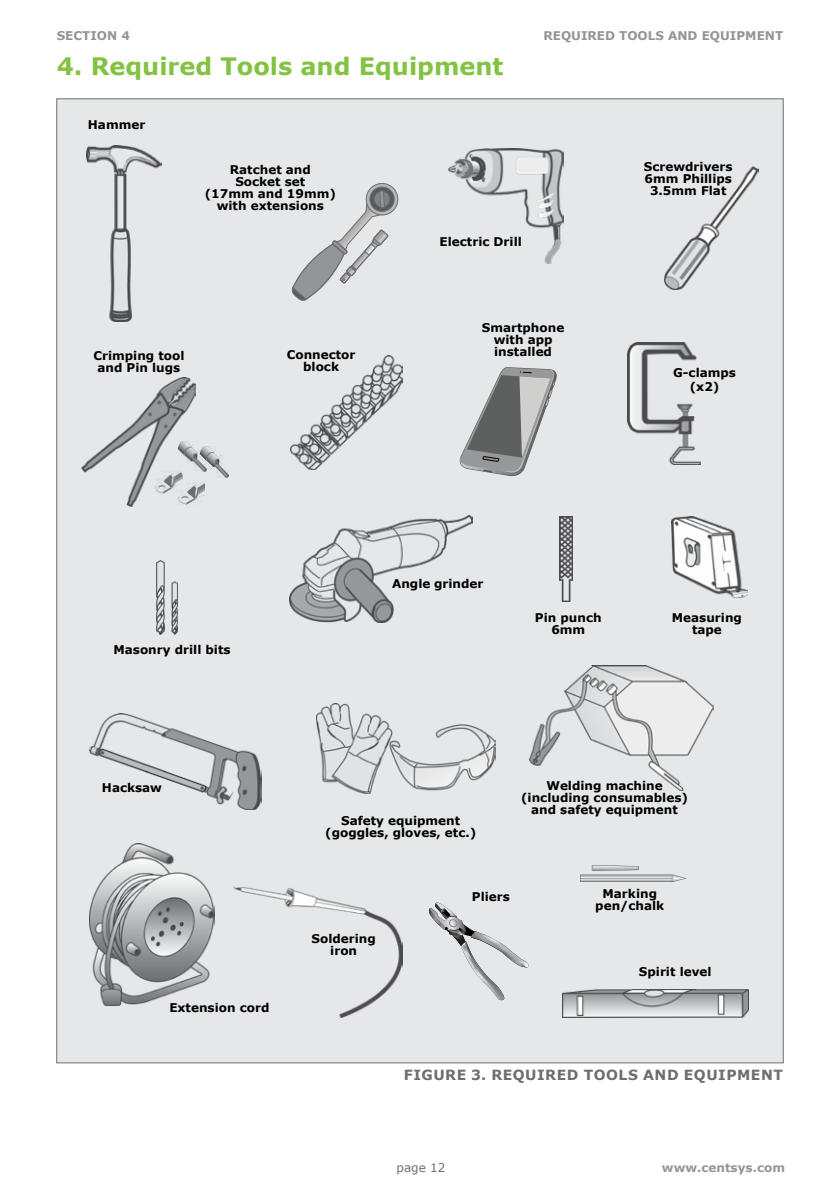
<style>
.page{position:relative;width:840px;height:1191px;background:#fff}
.page>*{position:absolute;margin:0;border:0;box-sizing:border-box;transform-origin:0 0}
.t1{font:700 24px "Verdana";color:#82c341}
.t2{font:700 14px "Verdana";letter-spacing:.035em;color:#6d6e71}
.t3{font:700 12px/12px "Verdana";color:#000;text-align:center}
.t4{font:700 12px "Verdana";color:#939598}
.t5{font:12px "Verdana";color:#6d6e71}
</style>
<div class="page">
<div style="left:56px;top:98px;width:727px;height:965px;background:#e6e7e8;border:1px solid #6d6e71"></div>
<img style="left:87px;top:146px;width:74px;height:175px">
<img style="left:448px;top:148px;width:115px;height:115px">
<img style="left:664px;top:166px;width:93px;height:123px">
<img style="left:81px;top:378px;width:115px;height:128px">
<img style="left:290px;top:355px;width:112px;height:114px">
<img style="left:90px;top:714px;width:171px;height:95px">
<img style="left:90px;top:844px;width:124px;height:161px">
<img style="left:627px;top:342px;width:72px;height:122px">
<img style="left:289px;top:515px;width:183px;height:107px">
<img style="left:559px;top:517px;width:13px;height:84px">
<img style="left:671px;top:516px;width:75px;height:81px">
<img style="left:529px;top:666px;width:183px;height:124px">
<img style="left:562px;top:989px;width:186px;height:29px">
<img style="left:232px;top:886px;width:170px;height:131px">
<img style="left:316px;top:703px;width:179px;height:91px">
<img style="left:580px;top:865px;width:105px;height:16px">
<img style="left:156px;top:561px;width:21px;height:74px">
<img style="left:178px;top:481px;width:27px;height:23px">
<img style="left:155px;top:471px;width:28px;height:23px">
<img style="left:178px;top:441px;width:28px;height:30px">
<img style="left:200px;top:447px;width:28px;height:30px">
<svg style="left:429px;top:902px;width:99px;height:98px"></svg>
<svg style="left:459px;top:367px;width:98px;height:110px"></svg>
<svg style="left:292px;top:183px;width:107px;height:117px"></svg>
<p class="t4" style="left:57px;top:27px;width:75px">SECTION 4</p>
<p class="t4" style="left:543px;top:27px;width:241px">REQUIRED TOOLS AND EQUIPMENT</p>
<h1 class="t1" style="left:57px;top:49px;width:448px">4. Required Tools and Equipment</h1>
<p class="t3" style="left:88px;top:119px;width:59px">Hammer</p>
<p class="t3" style="left:205px;top:163px;width:133px">Ratchet and<br>Socket set<br>(17mm and 19mm) with extensions</p>
<p class="t3" style="left:93px;top:349px;width:93px">Crimping tool and Pin lugs</p>
<p class="t3" style="left:286px;top:348px;width:70px">Connector block</p>
<p class="t3" style="left:439px;top:236px;width:84px">Electric Drill</p>
<p class="t3" style="left:481px;top:321px;width:84px">Smartphone with app installed</p>
<p class="t3" style="left:643px;top:160px;width:90px">Screwdrivers<br>6mm Phillips<br>3.5mm Flat</p>
<p class="t3" style="left:672px;top:365px;width:64px;line-height:14px">G-clamps (x2)</p>
<p class="t3" style="left:113px;top:643px;width:119px">Masonry drill bits</p>
<p class="t3" style="left:392px;top:577px;width:93px">Angle grinder</p>
<p class="t3" style="left:534px;top:611px;width:68px">Pin punch<br>6mm</p>
<p class="t3" style="left:671px;top:611px;width:72px">Measuring tape</p>
<p class="t3" style="left:102px;top:781px;width:62px">Hacksaw</p>
<p class="t3" style="left:169px;top:1001px;width:101px">Extension cord</p>
<p class="t3" style="left:325px;top:814px;width:152px">Safety equipment (goggles, gloves, etc.)</p>
<p class="t3" style="left:521px;top:779px;width:168px">Welding machine (including consumables) and safety equipment</p>
<p class="t3" style="left:311px;top:932px;width:66px">Soldering iron</p>
<p class="t3" style="left:471px;top:890px;width:40px">Pliers</p>
<p class="t3" style="left:595px;top:887px;width:70px">Marking pen/chalk</p>
<p class="t3" style="left:638px;top:965px;width:74px">Spirit level</p>
<p class="t2" style="left:403px;top:1064px;width:380px">FIGURE 3. REQUIRED TOOLS AND EQUIPMENT</p>
<p class="t5" style="left:396px;top:1159px;width:50px">page 12</p>
<p class="t4" style="left:661px;top:1159px;width:124px">www.centsys.com</p>
</div>
